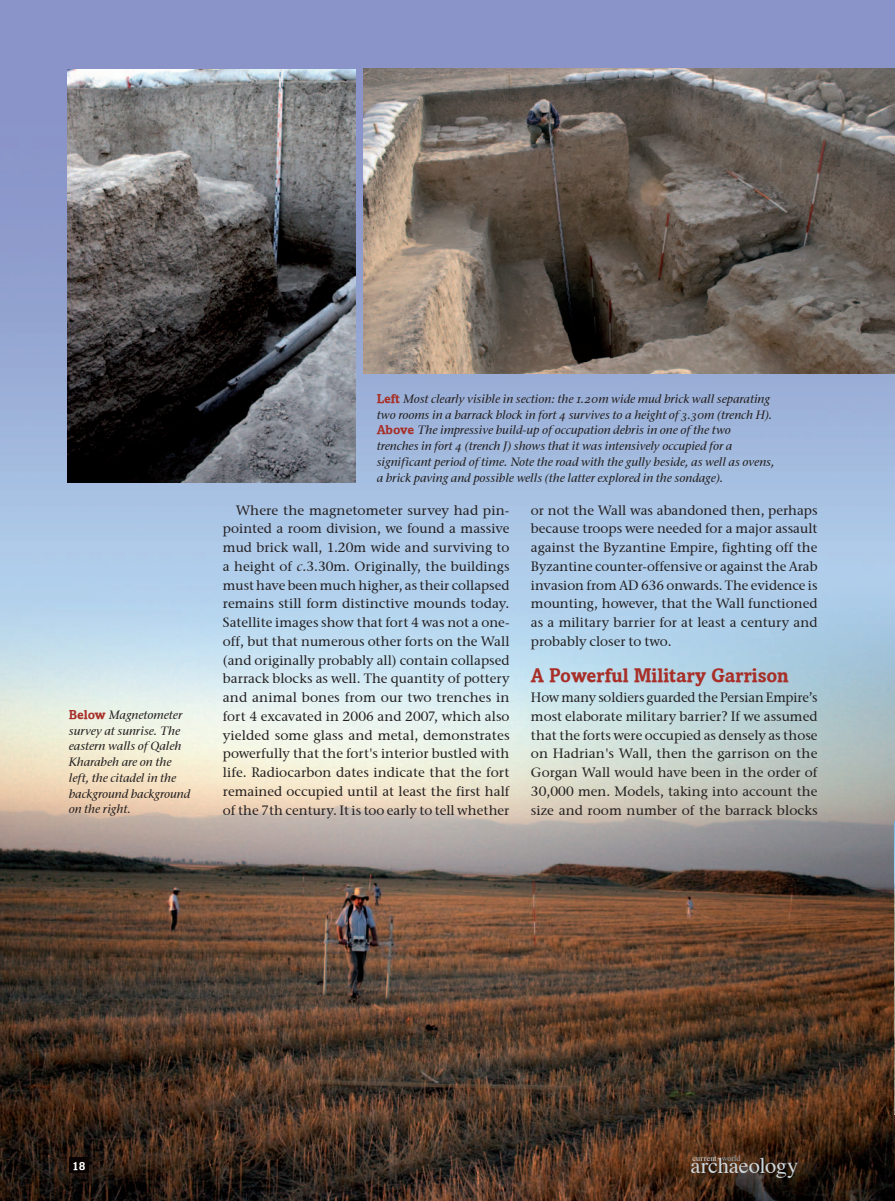
<style>
.page{position:relative;width:895px;height:1201px;background:#fff}
.page>*{position:absolute;margin:0;border:0;box-sizing:border-box;transform-origin:0 0}
.t1{font:22.5px "Times";letter-spacing:-.01em;color:#ced7dd}
.t2{font:700 19.5px "Amasis";color:#a72f28;scale:.96 1}
.t3{font:13.5px/18.8px "Stone Serif ITCTT Medium";color:#231f20;text-align:justify}
.t4{font:13.5px "Amasis";color:#231f20}
.t5{font:12px/15.8px "Stone Serif OSITCTT Medium Ita";color:#231f20}
.t6{font:700 12px "Amasis";color:#fff}
.t7{font:8.25px "Times";letter-spacing:.015em;color:#ced7dd}
.t8{font:8.25px "Times";letter-spacing:-.005em;color:#96a9b4}
.s1{font-family:"Amasis";font-weight:700;font-size:12.75px;color:#a72f28}
.s2{font-style:italic}
</style>
<div class="page">
<img style="left:0;top:0;width:894px;height:1200px">
<div style="left:69px;top:1157px;width:20px;height:16px;background:#080302"></div>
<img style="left:68px;top:69px;width:287px;height:413px">
<img style="left:363px;top:68px;width:531px;height:305px">
<img style="left:894px;top:821px;width:1px;height:293px">
<p class="t5" style="left:69px;top:706px;width:123px"><span class="s1">Below</span> Magnetometer survey at sunrise. The eastern walls of Qaleh<br>Kharabeh are on the left, the citadel in the background background on the right.</p>
<p class="t5" style="left:376px;top:391px;width:399px"><span class="s1">Left</span> Most clearly visible in section: the 1.20m wide mud brick wall separating two rooms in a barrack block in fort 4 survives to a height of 3.30m (trench H).<br><span class="s1">Above</span> The impressive build-up of occupation debris in one of the two trenches in fort 4 (trench J) shows that it was intensively occupied for a significant period of time. Note the road with the gully beside, as well as ovens, a brick paving and possible wells (the latter explored in the sondage).</p>
<p class="t3" style="left:223px;top:500px;width:288px;text-indent:13px">Where the magnetometer survey had pin&shy;pointed a room division, we found a massive mud brick wall, 1.20m wide and surviving to a height of <span class="s2">c</span>.3.30m. Originally, the buildings must have been much higher, as their collapsed remains still form distinctive mounds today.<br>Satellite images show that fort 4 was not a one&shy;off, but that numerous other forts on the Wall (and originally probably all) contain collapsed barrack blocks as well. The quantity of pottery and animal bones from our two trenches in fort 4 excavated in 2006 and 2007, which also yielded some glass and metal, demonstrates powerfully that the fort's interior bustled with life. Radiocarbon dates indicate that the fort remained occupied until at least the first half of the 7th century. It is too early to tell whether</p>
<p class="t3" style="left:531px;top:500px;width:288px">or not the Wall was abandoned then, perhaps because troops were needed for a major assault against the Byzantine Empire, fighting off the Byzantine counter-offensive or against the Arab invasion from AD 636 onwards. The evidence is mounting, however, that the Wall functioned as a military barrier for at least a century and probably closer to two.</p>
<h2 class="t2" style="left:531px;top:663px;width:270px">A Powerful Military Garrison</h2>
<p class="t3" style="left:531px;top:688px;width:288px">How many soldiers guarded the Persian Empire’s most elaborate military barrier? If we assumed that the forts were occupied as densely as those on Hadrian's Wall, then the garrison on the Gorgan Wall would have been in the order of 30,000 men. Models, taking into account the size and room number of the barrack blocks</p>
<p class="t6" style="left:72px;top:1158px;width:15px">18</p>
<p class="t8" style="left:721px;top:1150px;width:20px">world</p>
<p class="t7" style="left:692px;top:1150px;width:26px">current</p>
<h1 class="t1" style="left:690px;top:1144px;width:110px">archaeology</h1>
<p class="t4" style="left:803px;top:1160px;width:15px">27</p>
</div>
